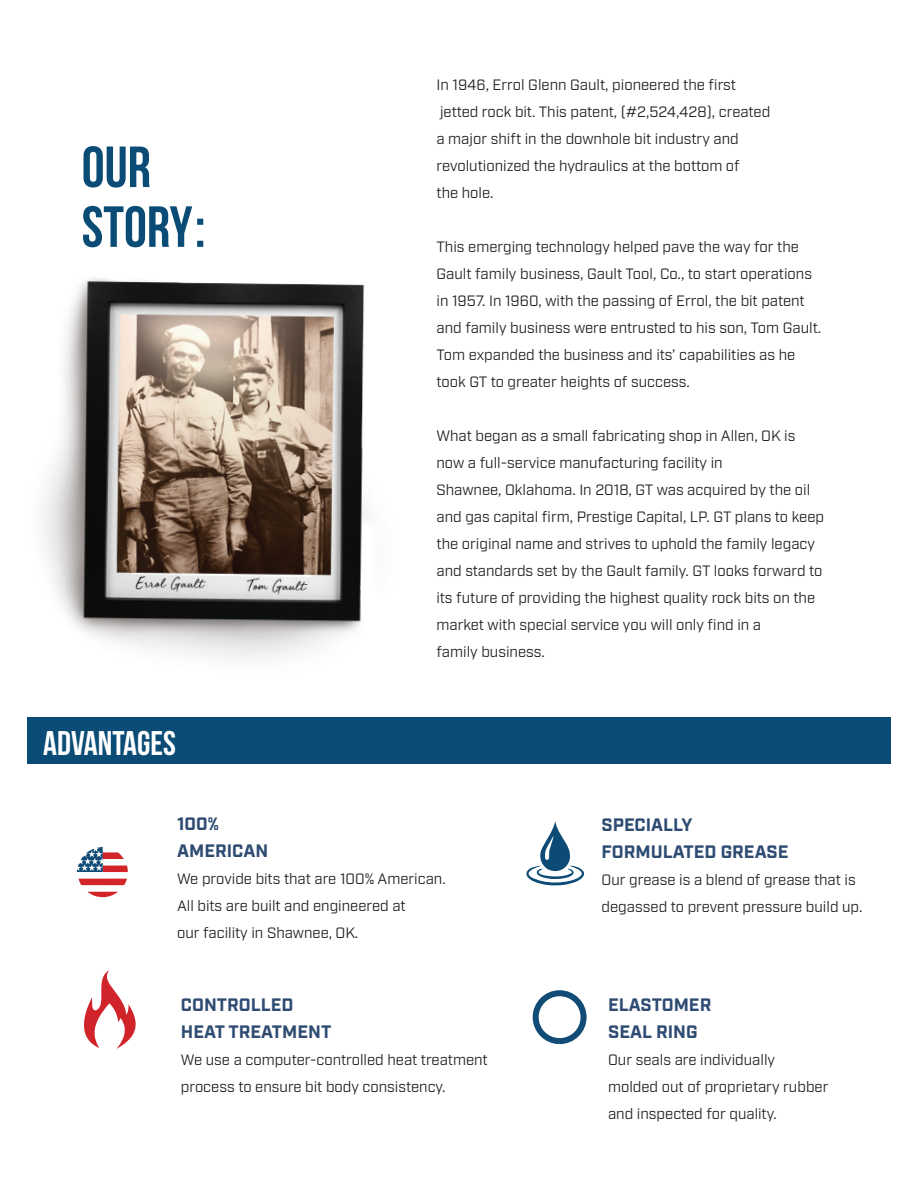
<style>
.page{position:relative;width:918px;height:1188px;background:#fff}
.page>*{position:absolute;margin:0;border:0;box-sizing:border-box;transform-origin:0 0}
.t1{font:700 57.9px/59.8px "Bebas Neue";color:#0a4c75}
.t2{font:700 34.2px "Bebas Neue";color:#fff}
.t3{font:700 18px/27px "Industry";color:#2e4b72}
.t4{font:15px/27px "Industry";color:#231f20}
</style>
<div class="page">
<img style="left:43px;top:278px;width:322px;height:380px">
<svg style="left:78px;top:879px;width:49px;height:6px"></svg>
<svg style="left:88px;top:892px;width:30px;height:5px"></svg>
<svg style="left:76px;top:847px;width:52px;height:25px"></svg>
<svg style="left:84px;top:971px;width:52px;height:78px"></svg>
<svg style="left:526px;top:822px;width:58px;height:64px"></svg>
<div style="left:27px;top:717px;width:864px;height:47px;background:#0a4c75"></div>
<div style="left:533px;top:990px;width:54px;height:54px;border:6px solid #104c76;border-radius:50%"></div>
<h1 class="t1" style="left:82px;top:136px;width:125px">OUR<br>STORY:</h1>
<h2 class="t2" style="left:43px;top:724px;width:134px">ADVANTAGES</h2>
<p class="t4" style="left:436px;top:71px;width:335px">In 1946, Errol Glenn Gault, pioneered the first jetted rock bit. This patent, (#2,524,428), created a major shift in the downhole bit industry and revolutionized the hydraulics at the bottom of<br>the hole.</p>
<p class="t4" style="left:436px;top:233px;width:386px">This emerging technology helped pave the way for the Gault family business, Gault Tool, Co., to start operations in 1957. In 1960, with the passing of Errol, the bit patent and family business were entrusted to his son, Tom Gault.<br>Tom expanded the business and its’ capabilities as he took GT to greater heights of success.</p>
<p class="t4" style="left:436px;top:422px;width:389px">What began as a small fabricating shop in Allen, OK is now a full-service manufacturing facility in<br>Shawnee, Oklahoma. In 2018, GT was acquired by the oil and gas capital firm, Prestige Capital, LP. GT plans to keep the original name and strives to uphold the family legacy and standards set by the Gault family. GT looks forward to its future of providing the highest quality rock bits on the market with special service you will only find in a<br>family business.</p>
<p class="t3" style="left:177px;top:811px;width:93px">100%<br>AMERICAN</p>
<p class="t4" style="left:177px;top:866px;width:270px">We provide bits that are 100% American.<br>All bits are built and engineered at<br>our facility in Shawnee, OK.</p>
<p class="t3" style="left:181px;top:992px;width:152px">CONTROLLED<br>HEAT TREATMENT</p>
<p class="t4" style="left:181px;top:1047px;width:308px">We use a computer-controlled heat treatment process to ensure bit body consistency.</p>
<p class="t3" style="left:602px;top:812px;width:188px">SPECIALLY<br>FORMULATED GREASE</p>
<p class="t4" style="left:602px;top:867px;width:262px">Our grease is a blend of grease that is degassed to prevent pressure build up.</p>
<p class="t3" style="left:608px;top:992px;width:105px">ELASTOMER<br>SEAL RING</p>
<p class="t4" style="left:608px;top:1047px;width:222px">Our seals are individually molded out of proprietary rubber and inspected for quality.</p>
</div>
